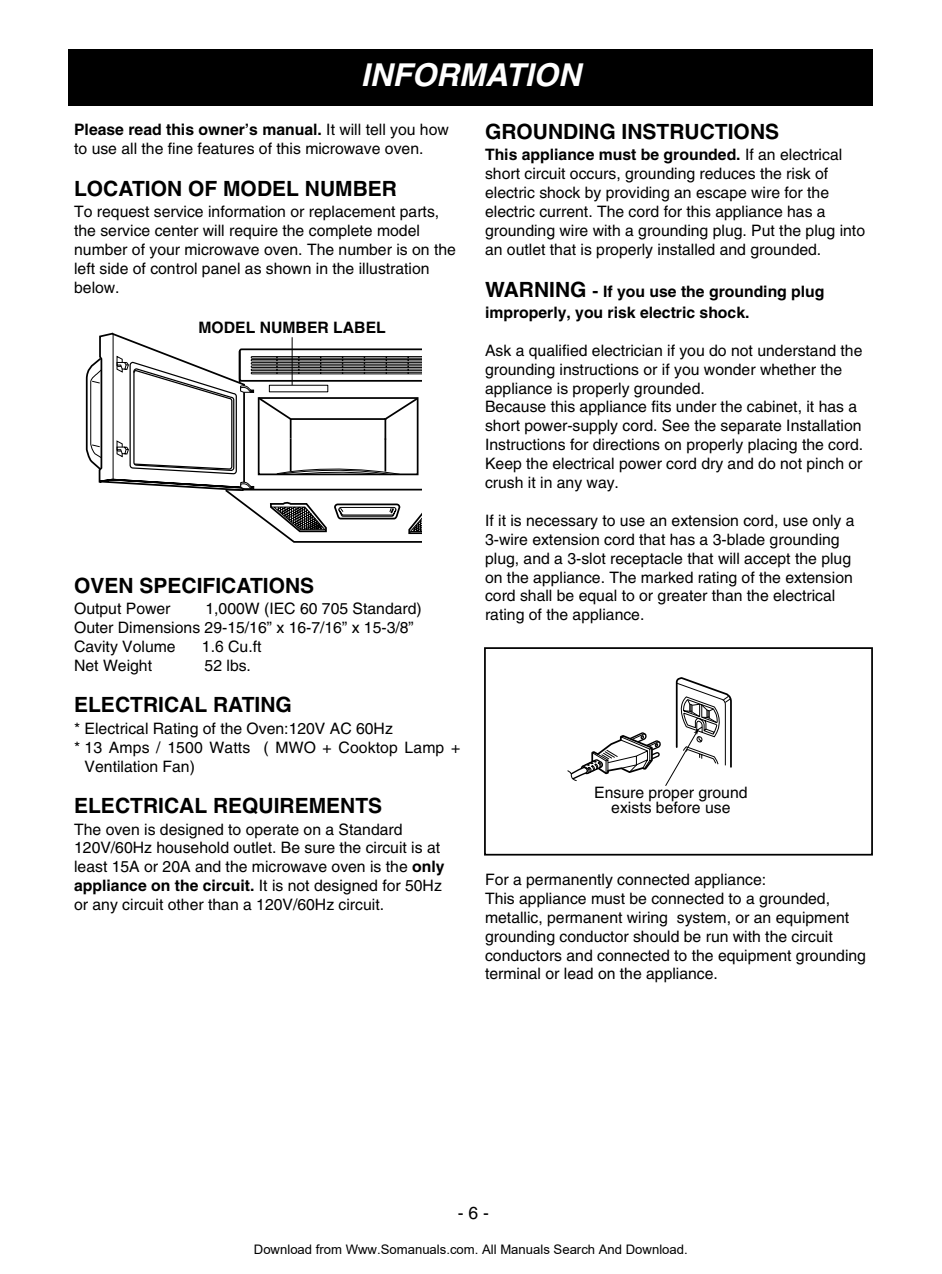
<style>
.page{position:relative;width:942px;height:1274px;background:#fff}
.page>*{position:absolute;margin:0;border:0;box-sizing:border-box;transform-origin:0 0}
.t1{font:italic 700 31.5px "Helvetica";color:#fff}
.t2{font:700 21px "Helvetica";color:#000}
.t3{font:17.5px "Helvetica";color:#000}
.t4{font:15.75px/18.9px "Helvetica";color:#000}
.t5{font:700 15.75px/21.3px "Helvetica";color:#000}
.t6{font:13.12px "Arial";color:#000}
.s1{font-weight:700}
.s2{font-family:"Arial"}
.s3{font-size:21px}
.s4{font-size:17.5px}
</style>
<div class="page">
<svg style="left:567px;top:677px;width:165px;height:109px"></svg>
<div style="left:484px;top:647px;width:388px;height:209px;border:2px solid #000"></div>
<svg style="left:85px;top:332px;width:336px;height:211px"></svg>
<hr style="left:113px;top:334px;width:1px;height:146px;background:#000">
<hr style="left:292px;top:337px;width:1px;height:48px;background:#000">
<div style="left:69px;top:50px;width:803px;height:56px;background:#000"></div>
<h1 class="t1" style="left:361px;top:63px;width:221px">INFORMATION</h1>
<p class="t4" style="left:74px;top:122px;width:376px"><span class="s1">Please read this owner’s manual.</span> It will tell you how to use all the fine features of this microwave oven.</p>
<h2 class="t2" style="left:74px;top:181px;width:324px">LOCATION OF MODEL NUMBER</h2>
<p class="t4" style="left:74px;top:204px;width:383px">To request service information or replacement parts, the service center will require the complete model number of your microwave oven. The number is on the left side of control panel as shown in the illustration below.</p>
<p class="t5" style="left:198px;top:318px;width:189px">MODEL NUMBER LABEL</p>
<h2 class="t2" style="left:74px;top:578px;width:241px">OVEN SPECIFICATIONS</h2>
<p class="t4" style="left:74px;top:601px;width:98px">Output Power</p>
<p class="t4" style="left:74px;top:601px;width:349px;text-indent:131px">1,000W (IEC 60 705 Standard)<br>Outer Dimensions 29-15/16” x 16-7/16” x 15-3/8”<br>Cavity Volume</p>
<p class="t4" style="left:202px;top:638px;width:61px">1.<span class="s2">6</span> Cu.ft</p>
<p class="t4" style="left:74px;top:657px;width:79px">Net Weight</p>
<p class="t4" style="left:205px;top:657px;width:48px">52 lbs.</p>
<h2 class="t2" style="left:74px;top:697px;width:219px">ELECTRICAL RATING</h2>
<p class="t4" style="left:74px;top:720px;width:320px">* Electrical Rating of the Oven:120V AC 60Hz</p>
<p class="t4" style="left:74px;top:739px;width:387px">* 13 Amps / 1500 Watts ( MWO + Cooktop Lamp +</p>
<p class="t4" style="left:85px;top:758px;width:112px">Ventilation Fan)</p>
<h2 class="t2" style="left:74px;top:798px;width:309px">ELECTRICAL REQUIREMENTS</h2>
<p class="t4" style="left:74px;top:821px;width:372px">The oven is designed to operate on a Standard 120V/60Hz household outlet. Be sure the circuit is at least 15A or 20A and the microwave oven is the <span class="s1">only appliance on the circuit.</span> It is not designed for 50Hz or any circuit other than a 120V/60Hz circuit.</p>
<h2 class="t2" style="left:485px;top:124px;width:295px">GROUNDING INSTRUCTIONS</h2>
<p class="t4" style="left:485px;top:147px;width:381px"><span class="s1">This appliance must be grounded.</span> If an electrical short circuit occurs, grounding reduces the risk of electric shock by providing an escape wire for the electric current. The cord for this appliance has a grounding wire with a grounding plug. Put the plug into an outlet that is properly installed and grounded.</p>
<p class="t5" style="left:485px;top:282px;width:341px"><span class="s3">WARNING</span> <span class="s4">-</span> If you use the grounding plug improperly, you risk electric shock.</p>
<p class="t4" style="left:485px;top:342px;width:380px">Ask a qualified electrician if you do not understand the grounding instructions or if you wonder whether the appliance is properly grounded.<br>Because this appliance fits under the cabinet, it has a short power-supply cord. See the separate Installation Instructions for directions on properly placing the cord.<br>Keep the electrical power cord dry and do not pinch or crush it in any way.</p>
<p class="t4" style="left:485px;top:512px;width:371px">If it is necessary to use an extension cord, use only a 3-wire extension cord that has a 3-blade grounding plug, and a 3-slot receptacle that will accept the plug on the appliance. The marked rating of the extension cord shall be equal to or greater than the electrical rating of the appliance.</p>
<p class="t4" style="left:594px;top:786px;width:155px;line-height:15.4px;text-align:center">Ensure proper ground exists before use</p>
<p class="t4" style="left:485px;top:871px;width:382px">For a permanently connected appliance:<br>This appliance must be connected to a grounded, metallic, permanent wiring system, or an equipment grounding conductor should be run with the circuit conductors and connected to the equipment grounding terminal or lead on the appliance.</p>
<p class="t3" style="left:458px;top:1207px;width:33px">- 6 -</p>
<p class="t6" style="left:254px;top:1242px;width:435px">Download from Www.Somanuals.com. All Manuals Search And Download.</p>
</div>
